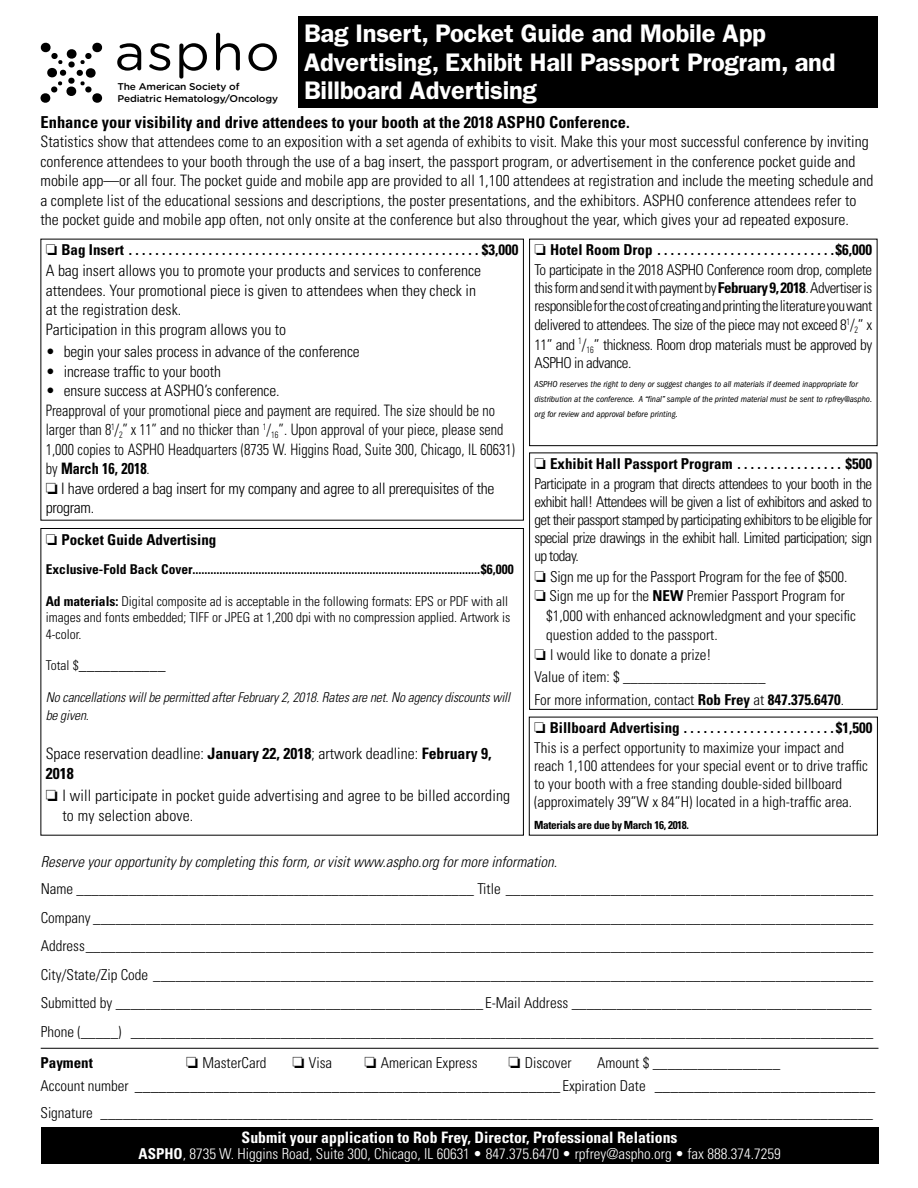
<style>
.page{position:relative;width:918px;height:1188px;background:#fff}
.page>*{position:absolute;margin:0;border:0;box-sizing:border-box;transform-origin:0 0}
.t1{font:600 25.5px/28.5px "ITC Franklin Gothic Std";letter-spacing:-.01em;color:#fff}
.t2{font:700 condensed 16.5px "Univers LT Std";color:#000}
.t3{font:300 condensed 15.75px/19.5px "Univers LT Std";color:#000}
.t4{font:300 condensed 15.75px/19.5px "Univers LT Std";letter-spacing:-.02em;color:#000}
.t5{font:700 condensed 15.75px "Univers LT Std";color:#fff}
.t6{font:300 condensed 15px/18px "Univers LT Std";color:#000;text-align:justify}
.t7{font:700 condensed 15px "Univers LT Std";color:#000}
.t8{font:300 condensed 15px/19.5px "Univers LT Std";letter-spacing:-.03em;color:#000}
.t9{font:300 condensed 15px "Univers LT Std";color:#fff}
.t10{font:italic 300 condensed 15px "Univers LT Std";color:#000}
.t11{font:300 condensed 13.5px/16.5px "Univers LT Std";color:#000}
.t12{font:700 condensed 13.5px "Univers LT Std";color:#000}
.t13{font:italic 300 condensed 13.5px/18px "Univers LT Std";letter-spacing:-.01em;color:#000}
.t14{font:700 condensed 11.25px "Univers LT Std";letter-spacing:-.03em;color:#000}
.t15{font:500 9.9px/11.9px "Gotham Rounded";letter-spacing:-.015em;color:#000}
.t16{font:italic condensed 9px/15px "ITC Franklin Gothic Std";color:#000}
.s1{font-weight:700}
.s2{font-size:13.5px}
.s3{font-size:15.75px}
.s4{font-size:15px}
</style>
<div class="page">
<svg style="left:117px;top:43px;width:24px;height:28px"></svg>
<svg style="left:149px;top:43px;width:21px;height:28px"></svg>
<svg style="left:179px;top:43px;width:28px;height:36px"></svg>
<svg style="left:216px;top:33px;width:24px;height:38px"></svg>
<svg style="left:248px;top:43px;width:29px;height:28px"></svg>
<svg style="left:40px;top:42px;width:63px;height:61px"></svg>
<div style="left:40px;top:528px;width:484px;height:308px;border:1px solid #000"></div>
<div style="left:298px;top:16px;width:580px;height:91px;background:#000"></div>
<div style="left:529px;top:453px;width:349px;height:257px;border:1px solid #000"></div>
<div style="left:529px;top:239px;width:349px;height:207px;border:1px solid #000"></div>
<div style="left:41px;top:1127px;width:837px;height:37px;background:#000"></div>
<hr style="left:41px;top:1048px;width:837px;height:1px;background:#000">
<h1 class="t1" style="left:304px;top:19px;width:533px">Bag Insert, Pocket Guide and Mobile App<br>Advertising, Exhibit Hall Passport Program, and<br>Billboard Advertising</h1>
<p class="t15" style="left:117px;top:81px;width:162px">The American Society of<br>Pediatric Hematology/Oncology</p>
<p class="t2" style="left:40px;top:112px;width:591px">Enhance your visibility and drive attendees to your booth at the 2018 ASPHO Conference.</p>
<p class="t3" style="left:40px;top:132px;width:835px">Statistics show that attendees come to an exposition with a set agenda of exhibits to visit. Make this your most successful conference by inviting conference attendees to your booth through the use of a bag insert, the passport program, or advertisement in the conference pocket guide and mobile app—or all four. The pocket guide and mobile app are provided to all 1,100 attendees at registration and include the meeting schedule and a complete list of the educational sessions and descriptions, the poster presentations, and the exhibitors. ASPHO conference attendees refer to the pocket guide and mobile app often, not only onsite at the conference but also throughout the year, which gives your ad repeated exposure.</p>
<p class="t7" style="left:46px;top:241px;width:80px">□ Bag Insert</p>
<p class="t7" style="left:482px;top:241px;width:38px">$3,000</p>
<p class="t3" style="left:46px;top:261px;width:437px">A bag insert allows you to promote your products and services to conference attendees. Your promotional piece is given to attendees when they check in at the registration desk.<br>Participation in this program allows you to</p>
<p class="t3" style="left:46px;top:342px;width:316px">• begin your sales process in advance of the conference</p>
<p class="t3" style="left:46px;top:361px;width:177px">• increase traffic to your booth</p>
<p class="t3" style="left:46px;top:381px;width:471px">• ensure success at ASPHO’s conference.<br>Preapproval of your promotional piece and payment are required. The size should be no larger than 8<sup>1</sup>/<sub>2</sub>” x 11” and no thicker than <sup>1</sup>/<sub>16</sub>”. Upon approval of your piece, please send 1,000 copies to ASPHO Headquarters (8735 W. Higgins Road, Suite 300, Chicago, IL 60631) by <span class="s1">March 16, 2018</span>.</p>
<p class="t4" style="left:46px;top:478px;width:450px">□ I have ordered a bag insert for my company and agree to all prerequisites of the program.</p>
<p class="t7" style="left:46px;top:530px;width:172px">□ Pocket Guide Advertising</p>
<p class="t12" style="left:46px;top:561px;width:469px">Exclusive-Fold Back Cover................................................................................................$6,000</p>
<p class="t11" style="left:46px;top:593px;width:466px"><span class="s1">Ad materials:</span> Digital composite ad is acceptable in the following formats: EPS or PDF with all images and fonts embedded; TIFF or JPEG at 1,200 dpi with no compression applied. Artwork is<br>4-color.</p>
<p class="t3" style="left:46px;top:655px;width:121px"><span class="s2">Total $</span>___________</p>
<p class="t13" style="left:46px;top:689px;width:466px">No cancellations will be permitted after February 2, 2018. Rates are net. No agency discounts will be given.</p>
<p class="t3" style="left:46px;top:744px;width:447px">Space reservation deadline: <span class="s1">January 22, 2018</span>; artwork deadline: <span class="s1">February 9,<br>2018</span></p>
<p class="t3" style="left:62px;top:786px;width:449px;text-indent:-17px">□ I will participate in pocket guide advertising and agree to be billed according to my selection above.</p>
<p class="t7" style="left:534px;top:241px;width:123px">□ Hotel Room Drop ...........................</p>
<p class="t7" style="left:836px;top:241px;width:38px">$6,000</p>
<p class="t6" style="left:534px;top:260px;width:339px">To participate in the 2018 ASPHO Conference room drop, complete this form and send it with payment by <span class="s1">February 9, 2018</span>. Advertiser is responsible for the cost of creating and printing the literature you want</p>
<p class="t8" style="left:534px;top:315px;width:339px">delivered to attendees. The size of the piece may not exceed 8<sup>1</sup><span class="s3">/</span><sub>2</sub>” x<br>11” and <sup>1</sup><span class="s3">/</span><sub>16</sub>” thickness. Room drop materials must be approved by</p>
<p class="t8" style="left:534px;top:353px;width:98px">ASPHO in advance.</p>
<p class="t16" style="left:534px;top:377px;width:339px">ASPHO reserves the right to deny or suggest changes to all materials if deemed inappropriate for distribution at the conference. A “final” sample of the printed material must be sent to rpfrey@aspho. org for review and approval before printing.</p>
<p class="t7" style="left:534px;top:455px;width:203px">□ Exhibit Hall Passport Program .................</p>
<p class="t7" style="left:846px;top:455px;width:28px">$500</p>
<p class="t6" style="left:534px;top:474px;width:339px">Participate in a program that directs attendees to your booth in the exhibit hall! Attendees will be given a list of exhibitors and asked to get their passport stamped by participating exhibitors to be eligible for special prize drawings in the exhibit hall. Limited participation; sign up today.</p>
<p class="t6" style="left:534px;top:567px;width:315px">□ Sign me up for the Passport Program for the fee of $500.</p>
<p class="t6" style="left:546px;top:586px;width:311px;line-height:19.5px;text-align:left;text-indent:-12px">□ Sign me up for the <span class="s1">NEW</span> Premier Passport Program for $1,000 with enhanced acknowledgment and your specific question added to the passport.</p>
<p class="t6" style="left:534px;top:643px;width:311px;line-height:22.5px;text-align:left">□ I would like to donate a prize!<br>Value of item: $ ___________________<br>For more information, contact <span class="s1">Rob Frey</span> at <span class="s1">847.375.6470</span>.</p>
<p class="t7" style="left:534px;top:719px;width:150px">□ Billboard Advertising .......................</p>
<p class="t7" style="left:836px;top:719px;width:38px">$1,500</p>
<p class="t6" style="left:534px;top:738px;width:335px;text-align:left">This is a perfect opportunity to maximize your impact and reach 1,100 attendees for your special event or to drive traffic to your booth with a free standing double-sided billboard (approximately 39”W x 84”H) located in a high-traffic area.</p>
<p class="t14" style="left:534px;top:818px;width:156px">Materials are due by March 16, 2018.</p>
<p class="t10" style="left:41px;top:853px;width:518px">Reserve your opportunity by completing this form, or visit www.aspho.org for more information.</p>
<p class="t6" style="left:41px;top:874px;width:834px;line-height:28.5px">Name _____________________________________________________ Title _________________________________________________ Company ________________________________________________________________________________________________________ Address_________________________________________________________________________________________________________ City/State/Zip Code ________________________________________________________________________________________________ Submitted by _________________________________________________E-Mail Address ________________________________________ Phone (_____) ___________________________________________________________________________________________________</p>
<p class="t7" style="left:40px;top:1054px;width:54px">Payment</p>
<p class="t6" style="left:186px;top:1054px;width:82px">□ MasterCard</p>
<p class="t6" style="left:292px;top:1054px;width:41px">□ Visa</p>
<p class="t6" style="left:364px;top:1054px;width:115px">□ American Express</p>
<p class="t6" style="left:508px;top:1054px;width:65px">□ Discover</p>
<p class="t6" style="left:597px;top:1054px;width:185px">Amount $ _________________</p>
<p class="t3" style="left:41px;top:1076px;width:836px"><span class="s4">Account number</span> ______________________________________________________ <span class="s4">Expiration Date</span> ____________________________</p>
<p class="t6" style="left:40px;top:1104px;width:834px">Signature _______________________________________________________________________________________________________</p>
<p class="t5" style="left:242px;top:1128px;width:437px">Submit your application to Rob Frey, Director, Professional Relations</p>
<p class="t9" style="left:139px;top:1145px;width:644px"><span class="s1">ASPHO</span>, 8735 W. Higgins Road, Suite 300, Chicago, IL 60631 • 847.375.6470 • rpfrey@aspho.org • fax 888.374.7259</p>
</div>
